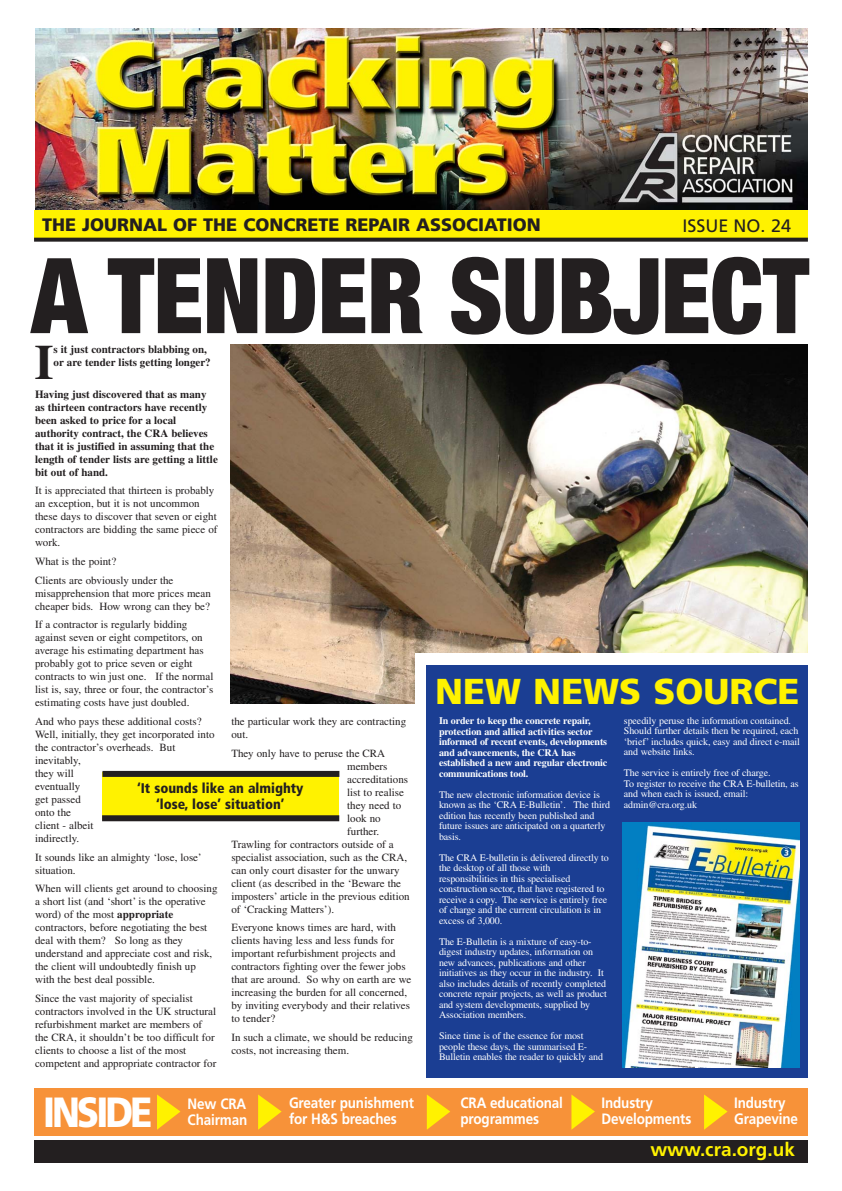
<style>
.page{position:relative;width:842px;height:1191px;background:#fff}
.page>*{position:absolute;margin:0;border:0;box-sizing:border-box;transform-origin:0 0}
.t1{font:900 condensed 104.8px "Helvetica Neue";letter-spacing:-.005em;color:#231f20;scale:.95 1}
.t2{font:700 49.2px "Times";color:#231f20}
.t3{font:900 42.2px "Frutiger";letter-spacing:-.08em;color:#fff;scale:.85 1}
.t4{font:900 36px "Frutiger";color:#fff200}
.t5{font:700 19px "Frutiger";color:#fff200}
.t6{font:900 18px "Frutiger";color:#231f20}
.t7{font:18px "Frutiger";color:#231f20}
.t8{font:700 15px/16px "Frutiger";letter-spacing:-.01em;color:#fff;scale:.9 1}
.t9{font:900 condensed 14px/16px "Frutiger";color:#231f20;text-align:center}
.t10{font:11px/13px "Times";color:#231f20}
.t11{font:700 11px/13px "Times";color:#231f20}
.t12{font:10px/10.5px "Times";letter-spacing:-.01em;color:#fff}
.t13{font:700 10px/10.5px "Times";letter-spacing:-.01em;color:#fff}
.s1{font-weight:700}
</style>
<div class="page">
<img style="left:230px;top:345px;width:578px;height:358px">
<div style="left:415px;top:653px;width:401px;height:76px;background:#fff"></div>
<div style="left:34px;top:206px;width:774px;height:32px;background:#fff200"></div>
<svg style="left:34px;top:238px;width:774px;height:4px;background:#353233"></svg>
<div style="left:34px;top:1140px;width:774px;height:23px;background:#231f20"></div>
<div style="left:34px;top:1088px;width:774px;height:47px;background:#f79239"></div>
<svg style="left:157px;top:1095px;width:24px;height:35px"></svg>
<svg style="left:258px;top:1095px;width:24px;height:35px"></svg>
<svg style="left:427px;top:1095px;width:23px;height:35px"></svg>
<svg style="left:704px;top:1095px;width:24px;height:35px"></svg>
<svg style="left:571px;top:1095px;width:24px;height:35px"></svg>
<img style="left:36px;top:29px;width:772px;height:181px">
<div style="left:103px;top:772px;width:236px;height:48px;background:#fff200"></div>
<div style="left:102px;top:771px;width:237px;height:6px;background:#231f20"></div>
<div style="left:102px;top:815px;width:237px;height:6px;background:#231f20"></div>
<div style="left:427px;top:665px;width:381px;height:412px;background:#1b3e93"></div>
<img style="left:623px;top:823px;width:176px;height:245px">
<h3 class="t6" style="left:42px;top:218px;width:500px">THE JOURNAL OF THE CONCRETE REPAIR ASSOCIATION</h3>
<h3 class="t7" style="left:683px;top:218px;width:110px">ISSUE NO. 24</h3>
<h1 class="t1" style="left:31px;top:258px;width:820px">A TENDER SUBJECT</h1>
<h2 class="t2" style="left:34px;top:345px;width:21px">I</h2>
<p class="t11" style="left:54px;top:344px;width:159px">s it just contractors blabbing on, or are tender lists getting longer?</p>
<p class="t11" style="left:35px;top:389px;width:184px">Having just discovered that as many as thirteen contractors have recently been asked to price for a local authority contract, the CRA believes that it is justified in assuming that the length of tender lists are getting a little bit out of hand.</p>
<p class="t10" style="left:35px;top:485px;width:184px">It is appreciated that thirteen is probably an exception, but it is not uncommon these days to discover that seven or eight contractors are bidding the same piece of work.</p>
<p class="t10" style="left:35px;top:553px;width:140px;line-height:18.7px">What is the point?<br>Clients are obviously under the</p>
<p class="t10" style="left:35px;top:588px;width:177px">misapprehension that more prices mean cheaper bids. How wrong can they be?</p>
<p class="t10" style="left:35px;top:619px;width:180px">If a contractor is regularly bidding against seven or eight competitors, on average his estimating department has probably got to price seven or eight contracts to win just one. If the normal list is, say, three or four, the contractor’s estimating costs have just doubled.</p>
<p class="t10" style="left:35px;top:716px;width:181px">And who pays these additional costs?<br>Well, initially, they get incorporated into the contractor’s overheads. But inevitably,<br>they will<br>eventually<br>get passed<br>onto the<br>client - albeit<br>indirectly.</p>
<p class="t10" style="left:35px;top:852px;width:168px">It sounds like an almighty ‘lose, lose’ situation.</p>
<p class="t10" style="left:35px;top:883px;width:184px">When will clients get around to choosing a short list (and ‘short’ is the operative word) of the most <span class="s1">appropriate </span>contractors, before negotiating the best deal with them? So long as they understand and appreciate cost and risk, the client will undoubtedly finish up with the best deal possible.</p>
<p class="t10" style="left:35px;top:993px;width:183px">Since the vast majority of specialist contractors involved in the UK structural refurbishment market are members of the CRA, it shouldn’t be too difficult for clients to choose a list of the most competent and appropriate contractor for</p>
<p class="t10" style="left:231px;top:716px;width:176px">the particular work they are contracting out.</p>
<p class="t10" style="left:231px;top:748px;width:155px">They only have to peruse the CRA</p>
<p class="t10" style="left:347px;top:761px;width:42px">members</p>
<p class="t10" style="left:347px;top:774px;width:63px">accreditations</p>
<p class="t10" style="left:347px;top:787px;width:58px">list to realise</p>
<p class="t10" style="left:347px;top:800px;width:56px">they need to</p>
<p class="t10" style="left:347px;top:813px;width:35px">look no</p>
<p class="t10" style="left:347px;top:826px;width:34px">further.</p>
<p class="t10" style="left:231px;top:839px;width:164px">Trawling for contractors outside of a</p>
<p class="t10" style="left:231px;top:852px;width:177px">specialist association, such as the CRA,</p>
<p class="t10" style="left:231px;top:865px;width:170px">can only court disaster for the unwary</p>
<p class="t10" style="left:231px;top:878px;width:171px">client (as described in the ‘Beware the</p>
<p class="t10" style="left:231px;top:891px;width:180px">imposters’ article in the previous edition</p>
<p class="t10" style="left:231px;top:904px;width:104px">of ‘Cracking Matters’).</p>
<p class="t10" style="left:231px;top:922px;width:182px">Everyone knows times are hard, with clients having less and less funds for important refurbishment projects and contractors fighting over the fewer jobs that are around. So why on earth are we increasing the burden for all concerned, by inviting everybody and their relatives to tender?</p>
<p class="t10" style="left:231px;top:1032px;width:183px">In such a climate, we should be reducing costs, not increasing them.</p>
<p class="t9" style="left:137px;top:781px;width:168px">‘It sounds like an almighty ‘lose, lose’ situation’</p>
<h3 class="t3" style="left:43px;top:1095px;width:130px">INSIDE</h3>
<h3 class="t8" style="left:188px;top:1096px;width:68px">New CRA<br>Chairman</h3>
<h3 class="t8" style="left:289px;top:1096px;width:140px">Greater punishment for H&amp;S breaches</h3>
<h3 class="t4" style="left:435px;top:677px;width:366px">NEW NEWS SOURCE</h3>
<p class="t12" style="left:624px;top:716px;width:177px">speedily peruse the information contained.<br>Should further details then be required, each ‘brief’ includes quick, easy and direct e-mail and website links.</p>
<p class="t12" style="left:624px;top:769px;width:176px">The service is entirely free of charge.<br>To register to receive the CRA E-bulletin, as and when each is issued, email: admin@cra.org.uk</p>
<p class="t13" style="left:439px;top:716px;width:170px">In order to keep the concrete repair, protection and allied activities sector informed of recent events, developments and advancements, the CRA has established a new and regular electronic communications tool.</p>
<p class="t12" style="left:439px;top:790px;width:173px">The new electronic information device is known as the ‘CRA E-Bulletin’. The third edition has recently been published and future issues are anticipated on a quarterly basis.</p>
<p class="t12" style="left:439px;top:853px;width:171px">The CRA E-bulletin is delivered directly to the desktop of all those with responsibilities in this specialised construction sector, that have registered to receive a copy. The service is entirely free of charge and the current circulation is in excess of 3,000.</p>
<p class="t12" style="left:439px;top:937px;width:169px">The E-Bulletin is a mixture of easy-to&shy;digest industry updates, information on new advances, publications and other initiatives as they occur in the industry. It also includes details of recently completed concrete repair projects, as well as product and system developments, supplied by Association members.</p>
<p class="t12" style="left:439px;top:1031px;width:165px">Since time is of the essence for most people these days, the summarised E-<br>Bulletin enables the reader to quickly and</p>
<h3 class="t8" style="left:461px;top:1096px;width:115px">CRA educational programmes</h3>
<h3 class="t8" style="left:734px;top:1096px;width:73px">Industry<br>Grapevine</h3>
<h3 class="t8" style="left:601px;top:1096px;width:101px">Industry<br>Developments</h3>
<h3 class="t5" style="left:650px;top:1142px;width:146px">www.cra.org.uk</h3>
</div>
